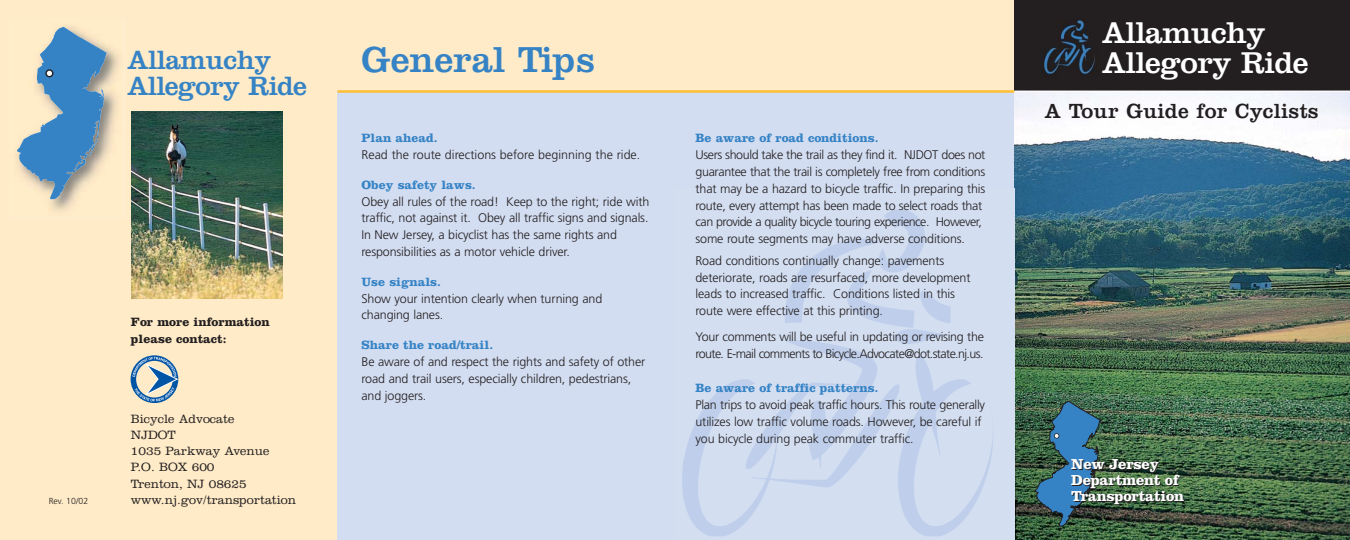
<style>
.page{position:relative;width:1350px;height:540px;background:#fff}
.page>*{position:absolute;margin:0;border:0;box-sizing:border-box;transform-origin:0 0}
.t1{font:37.5px "Clarendon";color:#3583c5}
.t2{font:31.25px/30px "Clarendon";letter-spacing:-.02em;color:#fff}
.t3{font:27.5px/26.2px "Clarendon";letter-spacing:-.025em;color:#3583c5}
.t4{font:21.25px "Clarendon";letter-spacing:.01em;color:#231f20}
.t5{font:700 15px/16.2px "Clarendon";letter-spacing:-.02em;color:#fff}
.t6{font:300 12.5px/16.9px "Frutiger";letter-spacing:-.01em;color:#231f20}
.t7{font:300 12.5px/16.9px "Frutiger";letter-spacing:-.03em;color:#231f20}
.t8{font:700 12.5px "Clarendon";color:#3583c5}
.t9{font:300 12.5px/16.9px "Frutiger";letter-spacing:-.05em;color:#231f20}
.t10{font:300 12.5px/16.2px "Clarendon";color:#231f20}
.t11{font:700 12.5px/17.5px "Clarendon";color:#231f20}
.t12{font:300 8.75px "Frutiger";color:#231f20}
.s1{font-family:"Frutiger"}
</style>
<div class="page">
<div style="left:0;top:0;width:338px;height:540px;background:#ffebc8"></div>
<img style="left:10px;top:20px;width:115px;height:197px">
<div style="left:338px;top:0;width:676px;height:124px;background:#ffebc8"></div>
<div style="left:338px;top:92px;width:676px;height:448px;background:#d3ddf1"></div>
<svg style="left:131px;top:355px;width:47px;height:48px;background:#a1b5c1"></svg>
<img style="left:1014px;top:92px;width:336px;height:448px">
<div style="left:1014px;top:0;width:336px;height:91px;background:#231f20"></div>
<img style="left:131px;top:112px;width:151px;height:186px">
<hr style="left:338px;top:90px;width:676px;height:3px;background:#febe32">
<svg style="left:17px;top:27px;width:90px;height:172px;background:#8bacc0"></svg>
<svg style="left:1035px;top:401px;width:66px;height:126px;background:#36697c"></svg>
<img style="left:682px;top:209px;width:311px;height:327px">
<img style="left:1042px;top:20px;width:53px;height:55px">
<h3 class="t3" style="left:127px;top:49px;width:181px">Allamuchy<br>Allegory Ride</h3>
<h1 class="t1" style="left:362px;top:47px;width:235px">General Tips</h1>
<p class="t8" style="left:362px;top:134px;width:78px">Plan ahead.</p>
<p class="t6" style="left:362px;top:147px;width:280px">Read the route directions before beginning the ride.</p>
<p class="t8" style="left:362px;top:180px;width:116px">Obey safety laws.</p>
<p class="t6" style="left:362px;top:194px;width:289px">Obey all rules of the road! Keep to the right; ride with traffic, not against it. Obey all traffic signs and signals.<br>In New Jersey, a bicyclist has the same rights and responsibilities as a motor vehicle driver.</p>
<p class="t8" style="left:362px;top:277px;width:81px">Use signals.</p>
<p class="t6" style="left:362px;top:291px;width:242px">Show your intention clearly when turning and changing lanes.</p>
<p class="t8" style="left:362px;top:340px;width:133px">Share the road/trail.</p>
<p class="t6" style="left:362px;top:354px;width:285px">Be aware of and respect the rights and safety of other road and trail users, especially children, pedestrians, and joggers.</p>
<p class="t11" style="left:131px;top:314px;width:140px">For more information please contact:</p>
<p class="t10" style="left:131px;top:412px;width:140px">Bicycle Advocate<br>NJDOT<br>1035 Parkway Avenue<br>P.O. BOX 600<br>Trenton, NJ 08625</p>
<p class="t12" style="left:49px;top:498px;width:41px">Rev. 10/02</p>
<p class="t10" style="left:131px;top:493px;width:167px">www.nj.gov/transportation</p>
<p class="t8" style="left:696px;top:134px;width:185px">Be aware of road conditions.</p>
<p class="t7" style="left:696px;top:147px;width:291px">Users should take the trail as they find it. NJDOT does not guarantee that the trail is completely free from conditions that may be a hazard to bicycle traffic. In preparing this route, every attempt has been made to select roads that can provide a quality bicycle touring experience. However, some route segments may have adverse conditions.</p>
<p class="t6" style="left:696px;top:253px;width:277px">Road conditions continually change: pavements deteriorate, roads are resurfaced, more development leads to increased traffic. Conditions listed in this route were effective at this printing.</p>
<p class="t9" style="left:696px;top:329px;width:290px">Your comments will be useful in updating or revising the route. E-mail comments to Bicycle.Advocate@dot.state.nj.us.</p>
<p class="t8" style="left:696px;top:384px;width:184px">Be aware of traffic patterns<span class="s1">.</span></p>
<p class="t6" style="left:696px;top:397px;width:291px">Plan trips to avoid peak traffic hours. This route generally utilizes low traffic volume roads. However, be careful if you bicycle during peak commuter traffic.</p>
<h2 class="t2" style="left:1102px;top:20px;width:208px">Allamuchy<br>Allegory Ride</h2>
<h3 class="t4" style="left:1045px;top:104px;width:275px">A Tour Guide for Cyclists</h3>
<p class="t5" style="left:1071px;top:457px;width:114px">New Jersey<br>Department of<br>Transportation</p>
</div>
